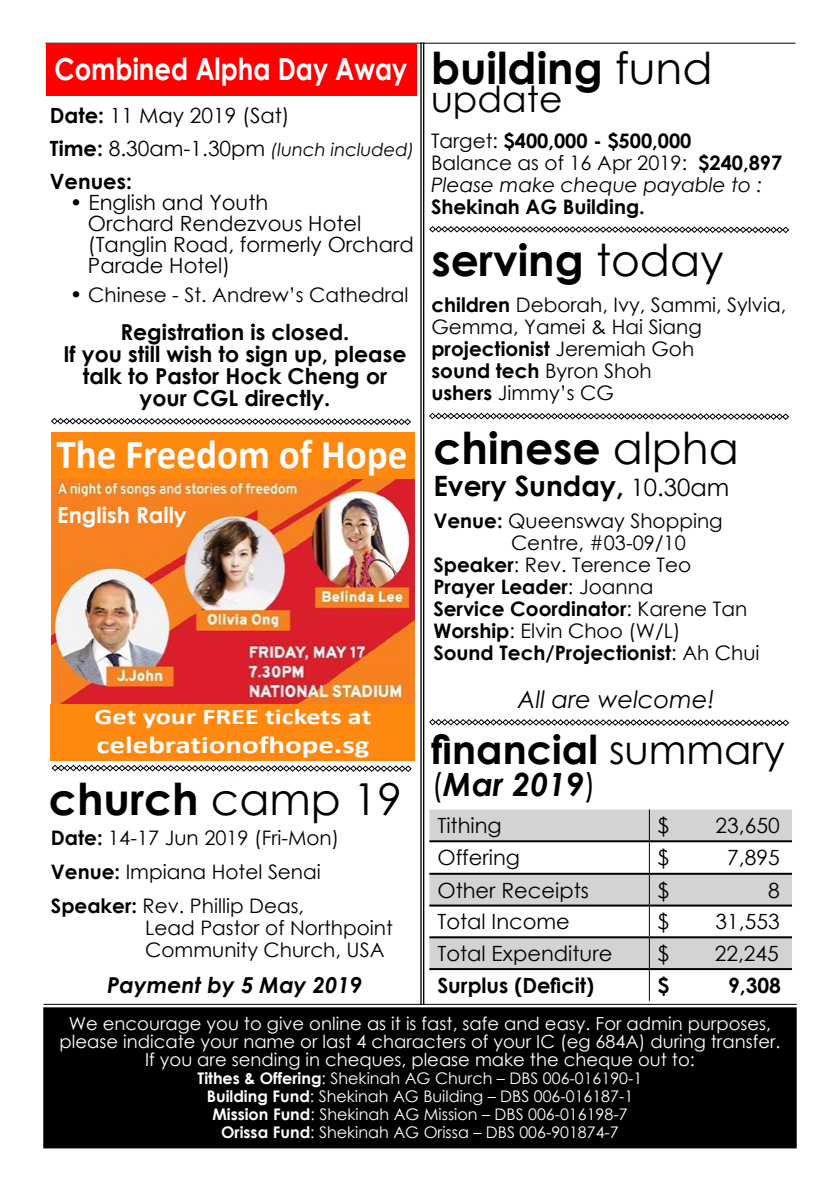
<style>
.page{position:relative;width:840px;height:1191px;background:#fff}
.page>*{position:absolute;margin:0;border:0;box-sizing:border-box;transform-origin:0 0}
.t1{font:700 44px "Century Gothic";color:#000}
.t2{font:700 41.2px "Calibri";color:#fff;scale:.95 1}
.t3{font:700 40px "Century Gothic";color:#000}
.t4{font:36px "Century Gothic";color:#000}
.t5{font:italic 700 32px "Century Gothic";color:#000}
.t6{font:700 30.4px "Century Gothic";color:#fff;scale:.85 1}
.t7{font:700 28px "Century Gothic";color:#000}
.t8{font:700 24.4px "Calibri";color:#fff;scale:1.27 1}
.t9{font:italic 24px "Century Gothic";color:#000}
.t10{font:700 22.2px "Calibri";letter-spacing:-.005em;color:#fff;scale:1.27 1}
.t11{font:700 22px/22px "Century Gothic";color:#000;text-align:center}
.t12{font:italic 700 22px "Century Gothic";color:#000}
.t13{font:700 22px "Century Gothic";color:#fff}
.t14{font:21px/21px "Century Gothic";color:#000}
.t15{font:700 21px "Century Gothic";color:#000}
.t16{font:20px/22px "Century Gothic";color:#000}
.t17{font:700 20px "Century Gothic";color:#000}
.t18{font:18px/18px "Century Gothic";color:#fff;text-align:center}
.t19{font:italic 18px "Century Gothic";color:#000}
.t20{font:16px/18px "Century Gothic";color:#fff;text-align:center}
.s1{font-weight:700}
.s2{font-weight:700;font-style:normal;font-size:21px}
.s3{font-style:normal;font-size:21px}
.s4{font-size:21px}
.s5{font-weight:400}
.s6{font-style:italic}
.s7{font-weight:400;font-size:24px}
.s8{font-weight:400;font-style:normal}
</style>
<div class="page">
<div style="left:44px;top:1008px;width:751px;height:139px;background:#000"></div>
<div style="left:43px;top:1007px;width:753px;height:141px;border:2px solid #000"></div>
<hr style="left:45px;top:43px;width:750px;height:1px;background:#000">
<hr style="left:43px;top:1003px;width:753px;height:1px;background:#000">
<svg style="left:429px;top:226px;width:359px;height:7px"></svg>
<svg style="left:429px;top:809px;width:362px;height:159px;fill:#d1d3d4"></svg>
<hr style="left:648px;top:809px;width:1px;height:31px;background:#000">
<hr style="left:648px;top:842px;width:1px;height:30px;background:#000">
<hr style="left:648px;top:874px;width:1px;height:30px;background:#000">
<hr style="left:648px;top:906px;width:1px;height:30px;background:#000">
<hr style="left:648px;top:938px;width:1px;height:30px;background:#000">
<hr style="left:648px;top:970px;width:1px;height:30px;background:#000">
<hr style="left:429px;top:840px;width:220px;height:2px;background:#000">
<hr style="left:649px;top:840px;width:142px;height:2px;background:#000">
<hr style="left:429px;top:872px;width:220px;height:2px;background:#000">
<hr style="left:649px;top:872px;width:142px;height:2px;background:#000">
<hr style="left:429px;top:904px;width:220px;height:2px;background:#000">
<hr style="left:649px;top:904px;width:142px;height:2px;background:#000">
<hr style="left:429px;top:936px;width:220px;height:2px;background:#000">
<hr style="left:649px;top:936px;width:142px;height:2px;background:#000">
<hr style="left:429px;top:968px;width:220px;height:2px;background:#000">
<hr style="left:649px;top:968px;width:142px;height:2px;background:#000">
<svg style="left:429px;top:412px;width:359px;height:8px"></svg>
<svg style="left:429px;top:719px;width:359px;height:7px"></svg>
<hr style="left:423px;top:42px;width:1px;height:962px;background:#000">
<hr style="left:420px;top:42px;width:1px;height:962px;background:#000">
<svg style="left:51px;top:764px;width:360px;height:8px"></svg>
<svg style="left:51px;top:418px;width:360px;height:7px"></svg>
<div style="left:47px;top:44px;width:369px;height:52px;background:#f00"></div>
<div style="left:51px;top:433px;width:363px;height:48px;background:#f81"></div>
<img style="left:51px;top:479px;width:363px;height:226px">
<div style="left:51px;top:705px;width:363px;height:56px;background:#f81"></div>
<h3 class="t6" style="left:54px;top:46px;width:416px">Combined Alpha Day Away</h3>
<p class="t14" style="left:50px;top:104px;width:241px"><span class="s1">Date:</span> 11 May 2019 (Sat)</p>
<p class="t19" style="left:50px;top:136px;width:366px"><span class="s2">Time:</span> <span class="s3">8.30am-1.30pm</span> (lunch included)</p>
<p class="t15" style="left:50px;top:165px;width:83px">Venues:</p>
<p class="t14" style="left:88px;top:191px;width:327px;text-indent:-18px">• English and Youth<br>Orchard Rendezvous Hotel (Tanglin Road, formerly Orchard<br>Parade Hotel)</p>
<p class="t16" style="left:70px;top:283px;width:340px"><span class="s4">•</span> Chinese - St. Andrew’s Cathedral</p>
<p class="t11" style="left:63px;top:320px;width:344px">Registration is closed.<br>If you still wish to sign up, please talk to Pastor Hock Cheng or your CGL directly.</p>
<h2 class="t2" style="left:57px;top:425px;width:370px">The Freedom of Hope</h2>
<p class="t13" style="left:57px;top:498px;width:131px">English Rally</p>
<p class="t10" style="left:95px;top:701px;width:219px">Get your FREE tickets at</p>
<p class="t8" style="left:96px;top:727px;width:216px">celebrationofhope.sg</p>
<h1 class="t1" style="left:49px;top:765px;width:354px">church <span class="s5">camp 19</span></h1>
<p class="t16" style="left:51px;top:820px;width:289px;line-height:34px"><span class="s1">Date:</span> 14-17 Jun 2019 (Fri-Mon)<br><span class="s1">Venue:</span> Impiana Hotel Senai<br><span class="s1">Speaker:</span> Rev. Phillip Deas,</p>
<p class="t16" style="left:145px;top:916px;width:249px">Lead Pastor of Northpoint<br>Community Church, USA</p>
<p class="t12" style="left:107px;top:968px;width:256px">Payment by 5 May 2019</p>
<h1 class="t1" style="left:431px;top:34px;width:283px">building <span class="s5">fund</span></h1>
<h3 class="t4" style="left:431px;top:74px;width:133px">update</h3>
<p class="t16" style="left:431px;top:129px;width:352px">Target: <span class="s1">$400,000 - $500,000<br></span>Balance as of 16 Apr 2019: <span class="s1">$240,897<br></span><span class="s6">Please make cheque payable to :</span></p>
<p class="t17" style="left:431px;top:191px;width:215px">Shekinah AG Building.</p>
<h1 class="t1" style="left:431px;top:226px;width:294px">serving <span class="s5">today</span></h1>
<p class="t16" style="left:431px;top:293px;width:356px"><span class="s1">children</span> Deborah, Ivy, Sammi, Sylvia,<br>Gemma, Yamei &amp; Hai Siang <span class="s1">projectionist</span> Jeremiah Goh<br><span class="s1">sound tech</span> Byron Shoh<br><span class="s1">ushers</span> Jimmy’s CG</p>
<h1 class="t1" style="left:433px;top:414px;width:307px">chinese <span class="s5">alpha</span></h1>
<h3 class="t7" style="left:433px;top:464px;width:297px">Every Sunday, <span class="s7">10.30am</span></h3>
<p class="t16" style="left:433px;top:509px;width:291px"><span class="s1">Venue:</span> Queensway Shopping</p>
<p class="t16" style="left:510px;top:531px;width:176px">Centre, #03-09/10</p>
<p class="t16" style="left:433px;top:553px;width:259px"><span class="s1">Speaker</span>: Rev. Terence Teo</p>
<p class="t17" style="left:433px;top:571px;width:221px">Prayer Leader<span class="s5">: Joanna</span></p>
<p class="t17" style="left:433px;top:593px;width:315px">Service Coordinator<span class="s5">: Karene Tan</span></p>
<p class="t16" style="left:433px;top:619px;width:248px"><span class="s1">Worship</span>: Elvin Choo (W/L)</p>
<p class="t17" style="left:433px;top:637px;width:327px">Sound Tech/Projectionist<span class="s5">: Ah Chui</span></p>
<p class="t9" style="left:517px;top:682px;width:198px">All are welcome!</p>
<h3 class="t3" style="left:431px;top:719px;width:355px">financial <span class="s5">summary</span></h3>
<h3 class="t5" style="left:431px;top:760px;width:166px"><span class="s8">(</span>Mar 2019<span class="s8">)</span></h3>
<p class="t14" style="left:437px;top:815px;width:66px">Tithing</p>
<p class="t14" style="left:657px;top:815px;width:13px">$</p>
<p class="t14" style="left:715px;top:815px;width:65px">23,650</p>
<p class="t14" style="left:437px;top:846px;width:84px">Offering</p>
<p class="t14" style="left:657px;top:846px;width:13px">$</p>
<p class="t14" style="left:726px;top:846px;width:54px">7,895</p>
<p class="t14" style="left:437px;top:879px;width:153px">Other Receipts</p>
<p class="t14" style="left:657px;top:879px;width:13px">$</p>
<p class="t14" style="left:767px;top:879px;width:13px">8</p>
<p class="t14" style="left:437px;top:911px;width:134px">Total Income</p>
<p class="t14" style="left:657px;top:911px;width:13px">$</p>
<p class="t14" style="left:715px;top:911px;width:65px">31,553</p>
<p class="t14" style="left:437px;top:942px;width:176px">Total Expenditure</p>
<p class="t14" style="left:657px;top:942px;width:13px">$</p>
<p class="t14" style="left:714px;top:942px;width:65px">22,245</p>
<p class="t15" style="left:437px;top:969px;width:158px">Surplus (Deficit)</p>
<p class="t15" style="left:657px;top:969px;width:13px">$</p>
<p class="t15" style="left:727px;top:969px;width:54px">9,308</p>
<p class="t18" style="left:60px;top:1014px;width:722px">We encourage you to give online as it is fast, safe and easy. For admin purposes, please indicate your name or last 4 characters of your IC (eg 684A) during transfer.<br>If you are sending in cheques, please make the cheque out to:</p>
<p class="t20" style="left:197px;top:1069px;width:446px"><span class="s1">Tithes &amp; Offering</span>: Shekinah AG Church – DBS 006-016190-1<br><span class="s1">Building Fund</span>: Shekinah AG Building – DBS 006-016187-1<br><span class="s1">Mission Fund</span>: Shekinah AG Mission – DBS 006-016198-7<br><span class="s1">Orissa Fund</span>: Shekinah AG Orissa – DBS 006-901874-7</p>
</div>
